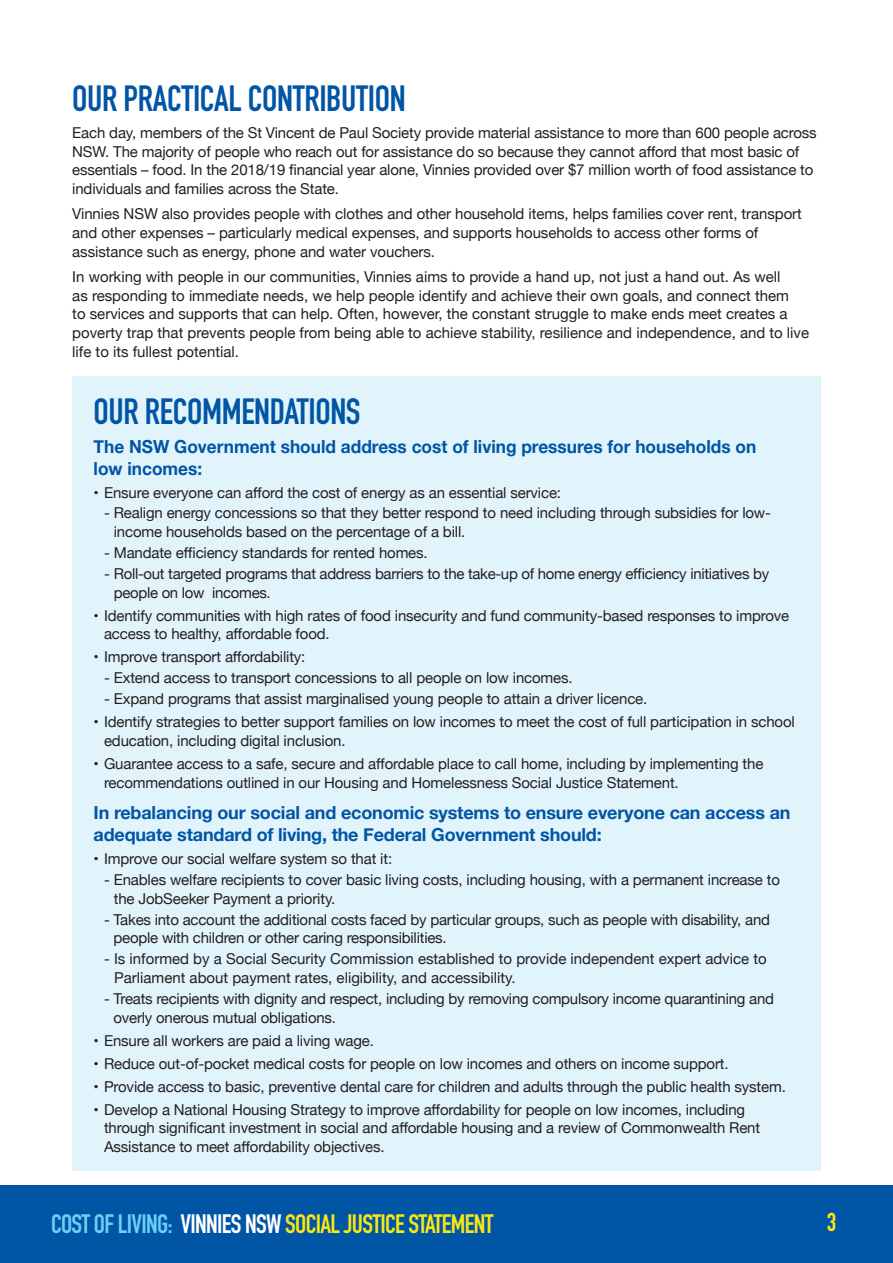
<style>
.page{position:relative;width:893px;height:1263px;background:#fff}
.page>*{position:absolute;margin:0;border:0;box-sizing:border-box;transform-origin:0 0}
.t1{font:700 36px "DIN Condensed";letter-spacing:-.01em;color:#0155a5}
.t2{font:700 26.25px "DIN Condensed";letter-spacing:-.025em;color:#f9e713}
.t3{font:700 25.5px "DIN Condensed";color:#f9e713}
.t4{font:700 18px/22.5px "Helvetica Neue";letter-spacing:-.01em;color:#0155a5}
.t5{font:700 18px/21px "Helvetica Neue";letter-spacing:-.01em;color:#0155a5;scale:.96 1}
.t6{font:15px/18.8px "Helvetica Neue";letter-spacing:-.01em;color:#231f20}
.s1{color:#6bcff6}
.s2{color:#fff}
</style>
<div class="page">
<div style="left:0;top:1185px;width:893px;height:78px;background:#0155a5"></div>
<div style="left:72px;top:376px;width:749px;height:795px;background:#e1f4fc"></div>
<h1 class="t1" style="left:72px;top:74px;width:335px">OUR PRACTICAL CONTRIBUTION</h1>
<p class="t6" style="left:72px;top:124px;width:746px">Each day, members of the St Vincent de Paul Society provide material assistance to more than 600 people across NSW. The majority of people who reach out for assistance do so because they cannot afford that most basic of essentials – food. In the 2018/19 financial year alone, Vinnies provided over $7 million worth of food assistance to individuals and families across the State.</p>
<p class="t6" style="left:72px;top:205px;width:731px">Vinnies NSW also provides people with clothes and other household items, helps families cover rent, transport and other expenses – particularly medical expenses, and supports households to access other forms of assistance such as energy, phone and water vouchers.</p>
<p class="t6" style="left:72px;top:268px;width:738px">In working with people in our communities, Vinnies aims to provide a hand up, not just a hand out. As well<br>as responding to immediate needs, we help people identify and achieve their own goals, and connect them<br>to services and supports that can help. Often, however, the constant struggle to make ends meet creates a poverty trap that prevents people from being able to achieve stability, resilience and independence, and to live life to its fullest potential.</p>
<h1 class="t1" style="left:94px;top:387px;width:269px">OUR RECOMMENDATIONS</h1>
<p class="t5" style="left:94px;top:437px;width:692px">The NSW Government should address cost of living pressures for households on low incomes:</p>
<p class="t6" style="left:94px;top:484px;width:469px">• Ensure everyone can afford the cost of energy as an essential service:</p>
<p class="t6" style="left:114px;top:504px;width:659px;text-indent:-20px">- - Realign energy concessions so that they better respond to need including through subsidies for low&shy;income households based on the percentage of a bill.</p>
<p class="t6" style="left:104px;top:544px;width:325px">- Mandate efficiency standards for rented homes.</p>
<p class="t6" style="left:114px;top:565px;width:657px;text-indent:-10px">- Roll-out targeted programs that address barriers to the take-up of home energy efficiency initiatives by people on low incomes.</p>
<p class="t6" style="left:104px;top:607px;width:687px;text-indent:-10px">• Identify communities with high rates of food insecurity and fund community-based responses to improve access to healthy, affordable food.</p>
<p class="t6" style="left:94px;top:648px;width:213px">• Improve transport affordability:</p>
<p class="t6" style="left:104px;top:669px;width:470px">- Extend access to transport concessions to all people on low incomes.</p>
<p class="t6" style="left:104px;top:690px;width:545px">- Expand programs that assist marginalised young people to attain a driver licence.</p>
<p class="t6" style="left:104px;top:713px;width:692px;text-indent:-10px">• Identify strategies to better support families on low incomes to meet the cost of full participation in school education, including digital inclusion.</p>
<p class="t6" style="left:104px;top:755px;width:661px;text-indent:-10px">• Guarantee access to a safe, secure and affordable place to call home, including by implementing the recommendations outlined in our Housing and Homelessness Social Justice Statement.</p>
<p class="t4" style="left:94px;top:801px;width:698px">In rebalancing our social and economic systems to ensure everyone can access an adequate standard of living, the Federal Government should:</p>
<p class="t6" style="left:94px;top:850px;width:300px">• Improve our social welfare system so that it:</p>
<p class="t6" style="left:114px;top:871px;width:668px;text-indent:-10px">- Enables welfare recipients to cover basic living costs, including housing, with a permanent increase to the JobSeeker Payment a priority.</p>
<p class="t6" style="left:114px;top:911px;width:658px;text-indent:-10px">- Takes into account the additional costs faced by particular groups, such as people with disability, and people with children or other caring responsibilities.</p>
<p class="t6" style="left:114px;top:950px;width:654px;text-indent:-10px">- Is informed by a Social Security Commission established to provide independent expert advice to<br>Parliament about payment rates, eligibility, and accessibility.</p>
<p class="t6" style="left:114px;top:990px;width:662px;text-indent:-10px">- Treats recipients with dignity and respect, including by removing compulsory income quarantining and overly onerous mutual obligations.</p>
<p class="t6" style="left:94px;top:1032px;width:282px">• Ensure all workers are paid a living wage.</p>
<p class="t6" style="left:94px;top:1055px;width:637px">• Reduce out-of-pocket medical costs for people on low incomes and others on income support.</p>
<p class="t6" style="left:94px;top:1078px;width:694px">• Provide access to basic, preventive dental care for children and adults through the public health system.</p>
<p class="t6" style="left:104px;top:1101px;width:658px;text-indent:-11px">• Develop a National Housing Strategy to improve affordability for people on low incomes, including through significant investment in social and affordable housing and a review of Commonwealth Rent<br>Assistance to meet affordability objectives.</p>
<h2 class="t2" style="left:51px;top:1206px;width:444px"><span class="s1">COST OF LIVING:</span> <span class="s2">VINNIES NSW</span> SOCIAL JUSTICE STATEMENT</h2>
<h3 class="t3" style="left:827px;top:1205px;width:11px">3</h3>
</div>
